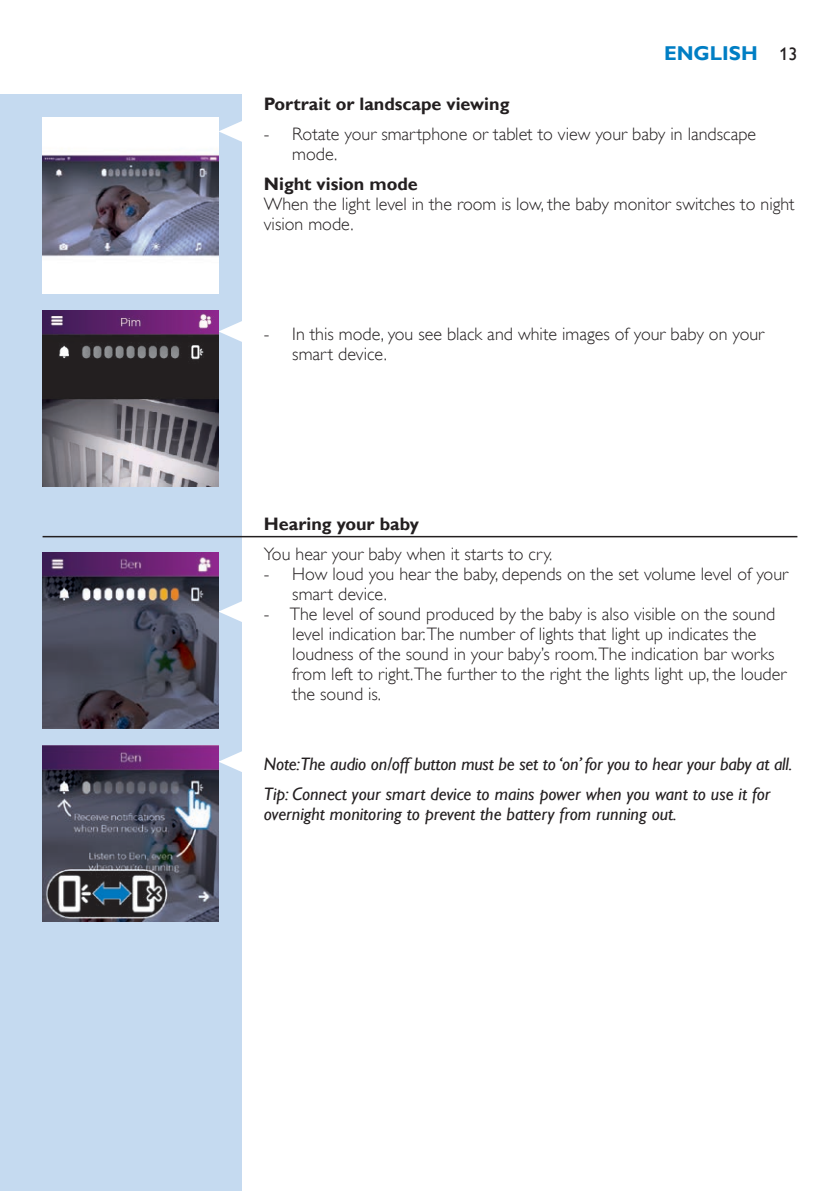
<style>
.page{position:relative;width:840px;height:1191px;background:#fff}
.page>*{position:absolute;margin:0;border:0;box-sizing:border-box;transform-origin:0 0}
.t1{font:700 20px "Gill Sans Alt One WGL";color:#007ec4}
.t2{font:18px/20px "Gill Sans Alt One WGL Light";color:#231f20}
.t3{font:italic 18px/30px "Gill Sans Alt One WGL";color:#231f20}
.t4{font:700 18px "Gill Sans Alt One WGL";color:#231f20}
.s1{font-weight:400;font-size:18px;color:#231f20}
</style>
<div class="page">
<div style="left:0;top:95px;width:241px;height:1096px;background:#c5daf0"></div>
<hr style="left:43px;top:536px;width:754px;height:1px;background:#231f20">
<svg style="left:218px;top:120px;width:24px;height:23px"></svg>
<img style="left:43px;top:118px;width:175px;height:175px">
<svg style="left:218px;top:320px;width:24px;height:23px"></svg>
<img style="left:43px;top:310px;width:175px;height:176px">
<svg style="left:218px;top:600px;width:24px;height:23px"></svg>
<img style="left:43px;top:553px;width:175px;height:175px">
<svg style="left:218px;top:750px;width:24px;height:23px"></svg>
<img style="left:43px;top:745px;width:175px;height:176px">
<p class="t1" style="left:663px;top:40px;width:135px">ENGLISH <span class="s1">13</span></p>
<p class="t4" style="left:264px;top:92px;width:247px">Portrait or landscape viewing</p>
<p class="t2" style="left:292px;top:124px;width:465px;text-indent:-28px">- Rotate your smartphone or tablet to view your baby in landscape mode.</p>
<p class="t4" style="left:264px;top:172px;width:155px">Night vision mode</p>
<p class="t2" style="left:264px;top:194px;width:532px">When the light level in the room is low, the baby monitor switches to night vision mode.</p>
<p class="t2" style="left:292px;top:324px;width:473px;text-indent:-28px">- In this mode, you see black and white images of your baby on your smart device.</p>
<p class="t4" style="left:264px;top:512px;width:156px">Hearing your baby</p>
<p class="t2" style="left:264px;top:544px;width:290px">You hear your baby when it starts to cry.</p>
<p class="t2" style="left:292px;top:564px;width:497px;text-indent:-28px">- How loud you hear the baby, depends on the set volume level of your smart device.</p>
<p class="t2" style="left:292px;top:604px;width:495px;text-indent:-28px">- The level of sound produced by the baby is also visible on the sound level indication bar.The number of lights that light up indicates the loudness of the sound in your baby’s room.The indication bar works from left to right.The further to the right the lights light up, the louder the sound is.</p>
<p class="t3" style="left:264px;top:749px;width:529px">Note:The audio on/off button must be set to ‘on’ for you to hear your baby at all.<br>Tip: Connect your smart device to mains power when you want to use it for</p>
<p class="t3" style="left:264px;top:799px;width:414px">overnight monitoring to prevent the battery from running out.</p>
</div>
